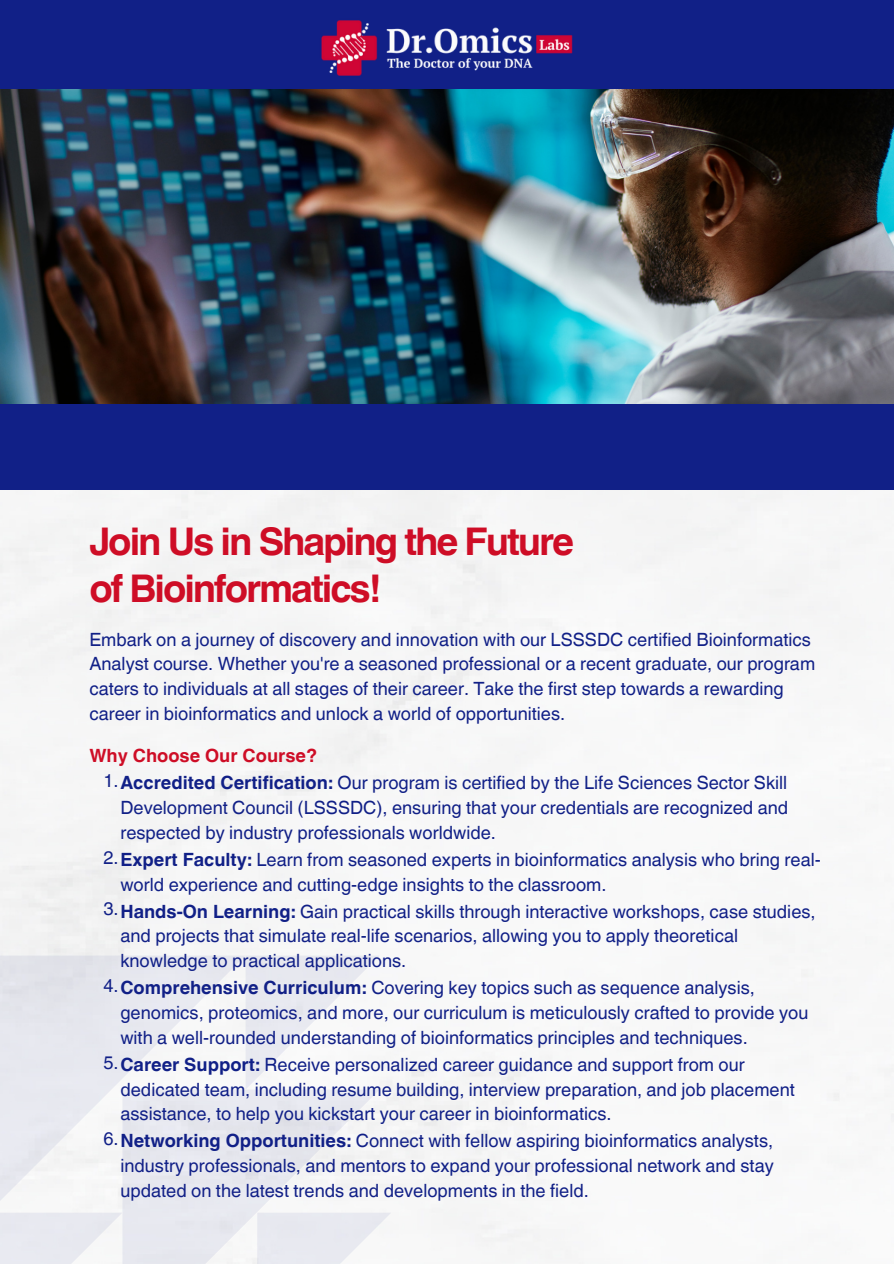
<style>
.page{position:relative;width:894px;height:1264px;background:#fff}
.page>*{position:absolute;margin:0;border:0;box-sizing:border-box;transform-origin:0 0}
.t1{font:700 38.1px/47.2px "Helvetica World";letter-spacing:-.055em;color:#ce0d26}
.t2{font:18.3px/24.8px "Helvetica World";color:#112087}
.t3{font:700 18.3px "Helvetica World";color:#ce0d26}
.s1{font-weight:700}
</style>
<div class="page">
<img style="left:0;top:0;width:893px;height:1263px">
<div style="left:0;top:0;width:892px;height:489px;background:#112087"></div>
<img style="left:0;top:89px;width:893px;height:314px">
<svg style="left:0;top:955px;width:391px;height:308px"></svg>
<img style="left:260px;top:20px;width:372px;height:114px">
<p class="t1" style="left:89px;top:514px;width:486px">Join Us in Shaping the Future of Bioinformatics!</p>
<h1 class="t2" style="left:89px;top:627px;width:727px">Embark on a journey of discovery and innovation with our LSSSDC certified Bioinformatics Analyst course. Whether you're a seasoned professional or a recent graduate, our program caters to individuals at all stages of their career. Take the first step towards a rewarding career in bioinformatics and unlock a world of opportunities.</h1>
<p class="t3" style="left:89px;top:741px;width:229px">Why Choose Our Course?</p>
<h2 class="t2" style="left:120px;top:770px;width:669px;text-align:justify"><span class="s1">Accredited Certification:</span> Our program is certified by the Life Sciences Sector Skill Development Council (LSSSDC), ensuring that your credentials are recognized and respected by industry professionals worldwide.</h2>
<p class="t2" style="left:103px;top:768px;width:17px">1.</p>
<p class="t2" style="left:103px;top:845px;width:17px">2.</p>
<p class="t2" style="left:120px;top:847px;width:701px"><span class="s1">Expert Faculty:</span> Learn from seasoned experts in bioinformatics analysis who bring real&shy;world experience and cutting-edge insights to the classroom.</p>
<p class="t2" style="left:103px;top:896px;width:17px">3.</p>
<p class="t2" style="left:120px;top:899px;width:696px"><span class="s1">Hands-On Learning:</span> Gain practical skills through interactive workshops, case studies, and projects that simulate real-life scenarios, allowing you to apply theoretical knowledge to practical applications.</p>
<p class="t2" style="left:103px;top:973px;width:17px">4.</p>
<p class="t2" style="left:120px;top:975px;width:689px"><span class="s1">Comprehensive Curriculum:</span> Covering key topics such as sequence analysis, genomics, proteomics, and more, our curriculum is meticulously crafted to provide you with a well-rounded understanding of bioinformatics principles and techniques.</p>
<p class="t2" style="left:103px;top:1049px;width:17px">5.</p>
<p class="t2" style="left:120px;top:1052px;width:675px"><span class="s1">Career Support:</span> Receive personalized career guidance and support from our dedicated team, including resume building, interview preparation, and job placement assistance, to help you kickstart your career in bioinformatics.</p>
<p class="t2" style="left:103px;top:1126px;width:17px">6.</p>
<p class="t2" style="left:120px;top:1128px;width:654px;text-align:justify"><span class="s1">Networking Opportunities:</span> Connect with fellow aspiring bioinformatics analysts, industry professionals, and mentors to expand your professional network and stay updated on the latest trends and developments in the field.</p>
</div>
